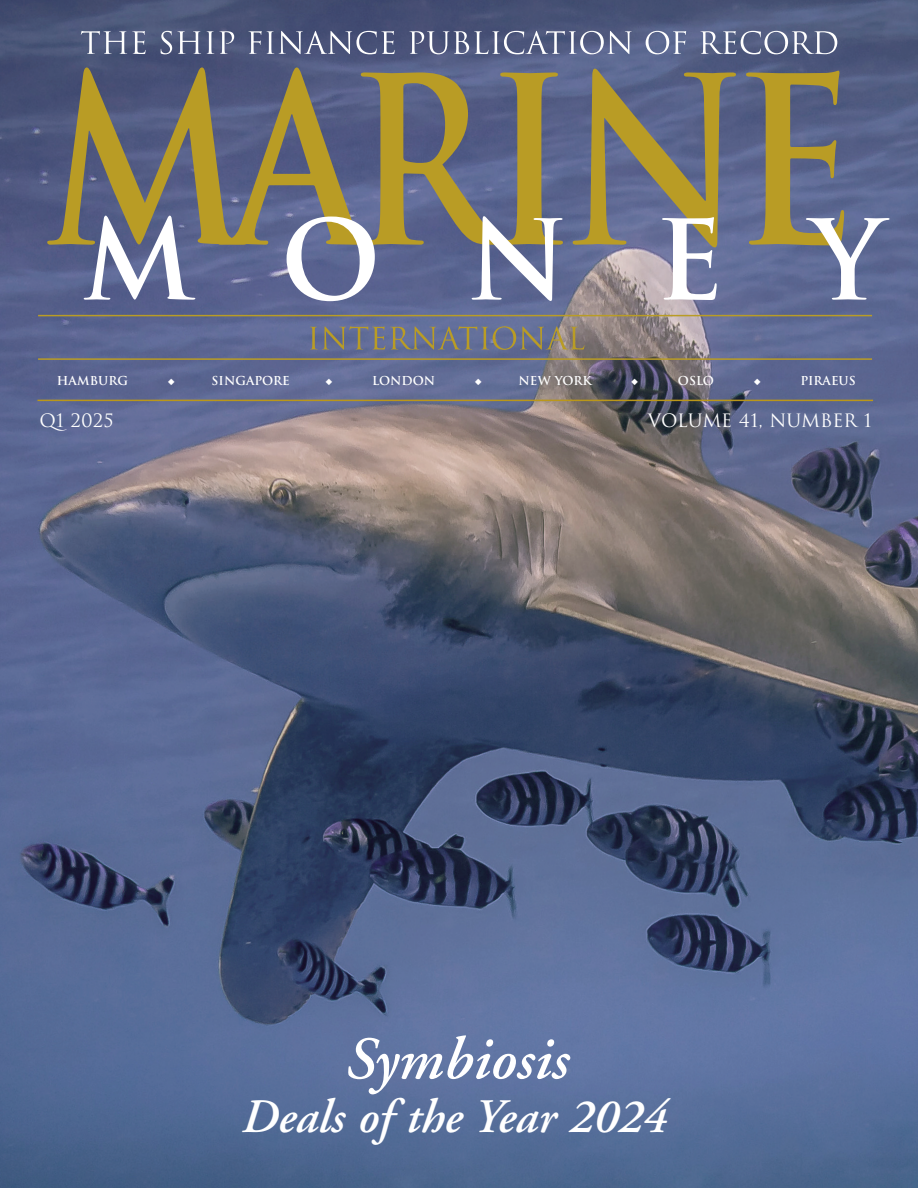
<style>
.page{position:relative;width:918px;height:1188px;background:#fff}
.page>*{position:absolute;margin:0;border:0;box-sizing:border-box;transform-origin:0 0}
.t1{font:italic 600 60px "Adobe Garamond";color:#fff}
.t2{font:italic 600 48px "Adobe Garamond";color:#fff}
.t3{font:18px "Trajan";color:#fff}
.t4{font:700 12px "Trajan";color:#fff}
</style>
<div class="page">
<img style="left:0;top:0;width:918px;height:1188px">
<svg style="left:47px;top:67px;width:516px;height:234px;background:#7a7978"></svg>
<svg style="left:573px;top:69px;width:163px;height:231px;background:#84827f"></svg>
<svg style="left:746px;top:71px;width:144px;height:229px;background:#757880"></svg>
<svg style="left:81px;top:31px;width:65px;height:23px"></svg>
<svg style="left:161px;top:31px;width:40px;height:23px"></svg>
<svg style="left:207px;top:31px;width:27px;height:23px"></svg>
<svg style="left:248px;top:31px;width:147px;height:23px;background:#6e7593"></svg>
<svg style="left:409px;top:31px;width:223px;height:23px;background:#737b99"></svg>
<svg style="left:646px;top:31px;width:40px;height:23px"></svg>
<svg style="left:701px;top:31px;width:136px;height:23px;background:#79819d"></svg>
<svg style="left:310px;top:326px;width:274px;height:24px;background:#78797e"></svg>
<hr style="left:38px;top:358px;width:834px;height:2px;background:#b99c25">
<hr style="left:38px;top:315px;width:834px;height:1px;background:#b99c25">
<hr style="left:37px;top:400px;width:836px;height:1px;background:#ba9719">
<svg style="left:168px;top:378px;width:7px;height:7px"></svg>
<svg style="left:326px;top:378px;width:6px;height:7px"></svg>
<svg style="left:475px;top:378px;width:6px;height:7px"></svg>
<svg style="left:632px;top:378px;width:6px;height:7px"></svg>
<svg style="left:754px;top:378px;width:6px;height:7px"></svg>
<p class="t4" style="left:57px;top:374px;width:73px">HAMBURG</p>
<p class="t4" style="left:212px;top:374px;width:80px">SINGAPORE</p>
<p class="t4" style="left:372px;top:374px;width:65px">LONDON</p>
<p class="t4" style="left:518px;top:374px;width:75px">NEW YORK</p>
<p class="t4" style="left:678px;top:374px;width:38px">OSLO</p>
<p class="t4" style="left:800px;top:374px;width:57px">PIRAEUS</p>
<h3 class="t3" style="left:39px;top:410px;width:76px">Q1 2025</h3>
<h3 class="t3" style="left:648px;top:410px;width:226px">VOLUME 41, NUMBER 1</h3>
<h1 class="t1" style="left:345px;top:1035px;width:225px">Symbiosis</h1>
<h2 class="t2" style="left:242px;top:1098px;width:427px">Deals of the Year 2024</h2>
</div>
